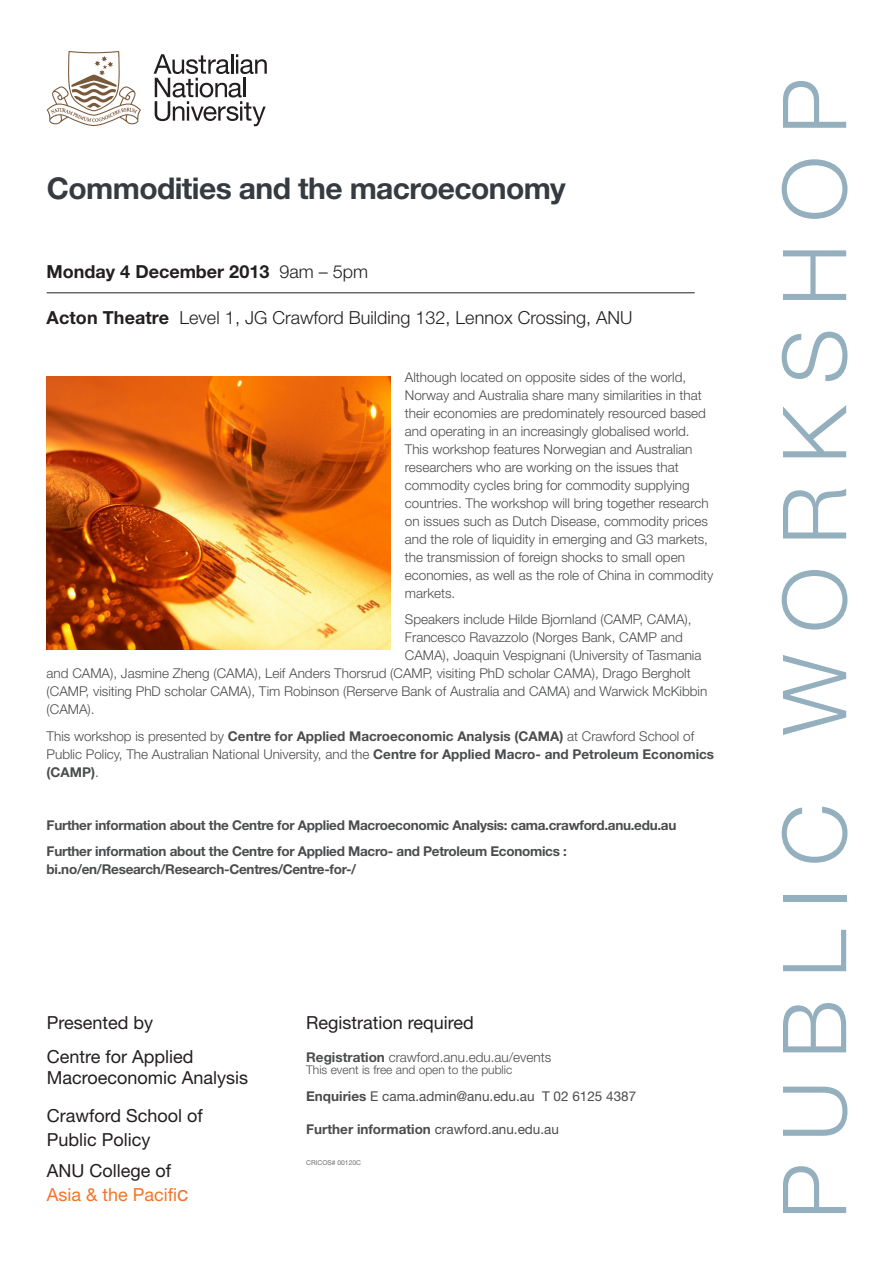
<style>
.page{position:relative;width:893px;height:1263px;background:#fff}
.page>*{position:absolute;margin:0;border:0;box-sizing:border-box;transform-origin:0 0}
.t1{font:300 88.5px "Helvetica Neue LT Std";letter-spacing:.25em;color:#94afbd}
.t2{font:700 30px "Helvetica Neue LT Std";letter-spacing:-.02em;color:#353b40}
.Presented_by{font:18px/21px "Helvetica Neue LT Std";color:#231f20}
.time_date_bold{font:300 18px "Helvetica Neue LT Std";color:#231f20}
.Presented_by-2{font:18px/24px "Helvetica Neue LT Std";color:#f47527}
.Time_date{font:700 18px "Helvetica Neue LT Std";color:#231f20}
.RSVP{font:18px "Helvetica Neue LT Std";color:#231f20}
.body{font:300 13.5px/18px "Helvetica Neue LT Std";color:#4b4c4d}
.body-2{font:700 13.5px/18px "Helvetica Neue LT Std";letter-spacing:-.02em;color:#4b4c4d}
.RSVP-2{font:13.5px "Helvetica Neue LT Std";color:#4b4c4d}
.RSVP-3{font:300 13.5px "Helvetica Neue LT Std";color:#4b4c4d}
.RSVP-4{font:300 12px "Helvetica Neue LT Std";color:#4b4c4d}
.Job_number{font:6.75px "Helvetica Neue LT Std";color:#6c6d70}
.s1{font-weight:300}
.s2{font-weight:700}
.s3{color:#231f20}
.s4{font-size:21px}
</style>
<div class="page">
<svg style="left:154px;top:54px;width:113px;height:72px"></svg>
<svg style="left:47px;top:51px;width:94px;height:75px"></svg>
<hr style="left:47px;top:293px;width:648px;height:1px;background:#231f20">
<img style="left:47px;top:376px;width:343px;height:273px">
<h2 class="t2" style="left:47px;top:170px;width:520px">Commodities and the macroeconomy</h2>
<p class="Time_date" style="left:47px;top:260px;width:323px">Monday 4 December 2013 <span class="s1">9am – 5pm</span></p>
<p class="time_date_bold" style="left:47px;top:307px;width:587px"><span class="s2">Acton Theatre</span> Level 1, JG Crawford Building 132, Lennox Crossing, ANU</p>
<p class="body" style="left:405px;top:368px;width:310px">Although located on opposite sides of the world, Norway and Australia share many similarities in that their economies are predominately resourced based and operating in an increasingly globalised world.<br>This workshop features Norwegian and Australian researchers who are working on the issues that commodity cycles bring for commodity supplying countries. The workshop will bring together research on issues such as Dutch Disease, commodity prices and the role of liquidity in emerging and G3 markets, the transmission of foreign shocks to small open economies, as well as the role of China in commodity markets.</p>
<p class="body" style="left:405px;top:610px;width:288px">Speakers include Hilde Bjornland (CAMP, CAMA),</p>
<p class="body" style="left:405px;top:628px;width:279px">Francesco Ravazzolo (Norges Bank, CAMP and</p>
<p class="body" style="left:405px;top:646px;width:298px">CAMA), Joaquin Vespignani (University of Tasmania</p>
<p class="body" style="left:47px;top:664px;width:646px">and CAMA), Jasmine Zheng (CAMA), Leif Anders Thorsrud (CAMP, visiting PhD scholar CAMA), Drago Bergholt</p>
<p class="body" style="left:47px;top:682px;width:662px">(CAMP, visiting PhD scholar CAMA), Tim Robinson (Rerserve Bank of Australia and CAMA) and Warwick McKibbin</p>
<p class="body" style="left:47px;top:700px;width:50px">(CAMA).</p>
<p class="body" style="left:47px;top:727px;width:669px">This workshop is presented by <span class="s2">Centre for Applied Macroeconomic Analysis (CAMA)</span> at Crawford School of<br>Public Policy, The Australian National University, and the <span class="s2">Centre for Applied Macro- and Petroleum Economics (CAMP)</span>.</p>
<p class="body-2" style="left:47px;top:816px;width:631px">Further information about the Centre for Applied Macroeconomic Analysis: cama.crawford.anu.edu.au</p>
<p class="body-2" style="left:47px;top:842px;width:522px">Further information about the Centre for Applied Macro- and Petroleum Economics : bi.no/en/Research/Research-Centres/Centre-for-/</p>
<p class="Presented_by" style="left:47px;top:1012px;width:108px">Presented by</p>
<p class="Presented_by" style="left:47px;top:1046px;width:203px">Centre for Applied<br>Macroeconomic Analysis</p>
<p class="Presented_by" style="left:47px;top:1104px;width:157px;line-height:24px">Crawford School of<br>Public Policy</p>
<p class="Presented_by-2" style="left:47px;top:1158px;width:143px"><span class="s3">ANU College of<br></span>Asia &amp; the Pacifi<span class="s4">c</span></p>
<p class="RSVP" style="left:306px;top:1012px;width:169px">Registration required</p>
<p class="RSVP-3" style="left:306px;top:1049px;width:247px"><span class="s2">Registration</span> crawford.anu.edu.au/events</p>
<p class="RSVP-4" style="left:306px;top:1062px;width:208px">This event is free and open to the public</p>
<p class="RSVP-2" style="left:306px;top:1088px;width:331px"><span class="s2">Enquiries</span> E cama.admin@anu.edu.au T 02 6125 4387</p>
<p class="RSVP-2" style="left:306px;top:1121px;width:254px"><span class="s2">Further information</span> crawford.anu.edu.au</p>
<p class="Job_number" style="left:306px;top:1159px;width:56px">CRICOS# 00120C</p>
<h1 class="t1" style="left:761px;top:1219px;width:1142px;rotate:-90deg">PUBLIC WORKSHOP</h1>
</div>
